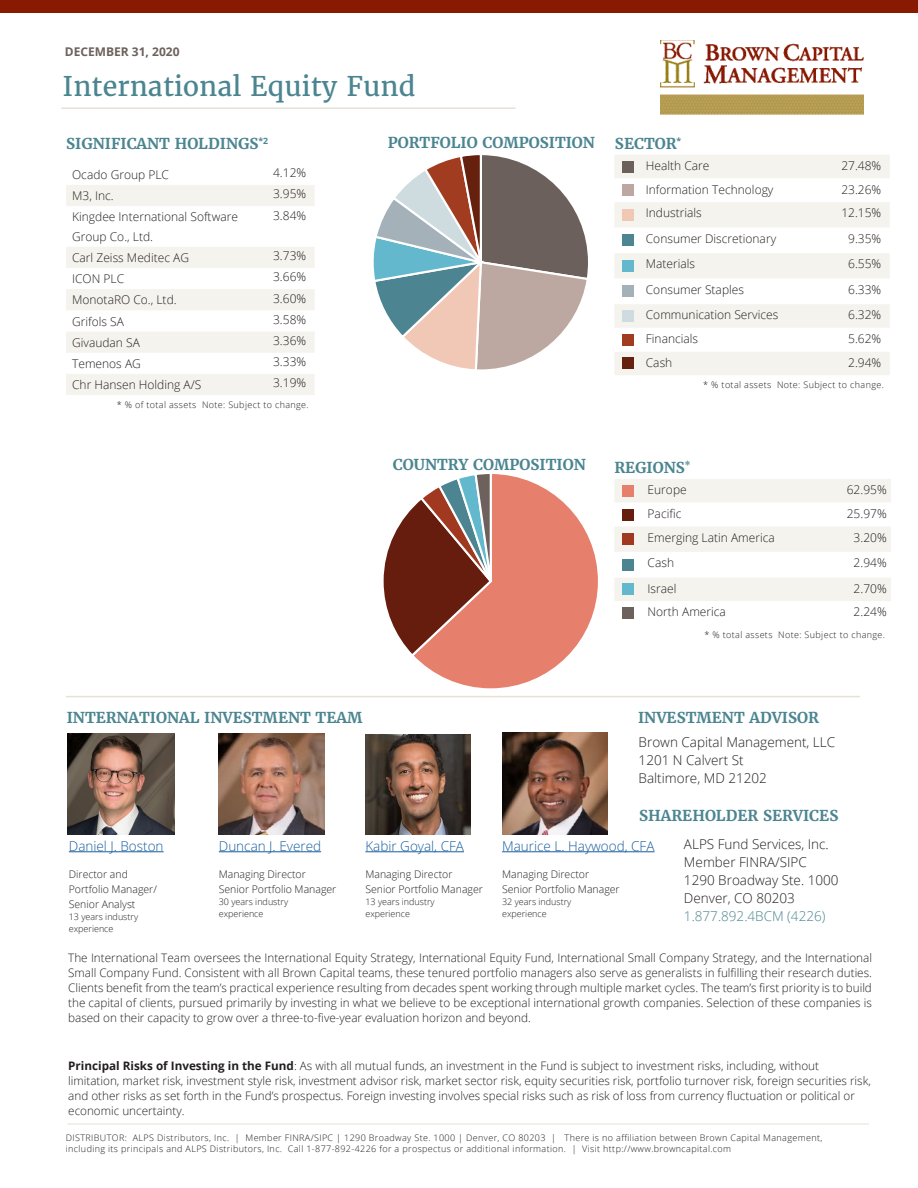
<style>
.page{position:relative;width:918px;height:1188px;background:#fff}
.page>*{position:absolute;margin:0;border:0;box-sizing:border-box;transform-origin:0 0}
.t1{font:27px "Merriweather";color:#4b8590}
.t2{font:700 15px "Merriweather";color:#4b8590}
.t3{font:300 13.5px "Open Sans";color:#231f20}
.t4{font:300 13.5px "Open Sans";color:#175d9e}
.t5{font:300 13.5px/18px "Open Sans";color:#4b8590}
.t6{font:300 12px/19.5px "Open Sans";color:#231f20}
.t7{font:700 12px "Open Sans";color:#6c615d}
.t8{font:300 11.7px/15px "Open Sans";color:#231f20;text-align:justify}
.t9{font:300 10.5px/15px "Open Sans";color:#231f20}
.t10{font:300 9px "Open Sans";letter-spacing:.04em;color:#231f20}
.t11{font:300 9px/12px "Open Sans";color:#231f20}
.s1{color:#231f20}
.s2{font-weight:700}
</style>
<div class="page">
<hr style="left:67px;top:1124px;width:802px;height:1px;background:#c7bd9f">
<div style="left:0;top:0;width:918px;height:13px;background:#891a02"></div>
<hr style="left:61px;top:107px;width:455px;height:2px;background:#c7bd9f">
<img style="left:661px;top:40px;width:203px;height:75px">
<hr style="left:66px;top:696px;width:794px;height:1px;background:#c7bd9f">
<svg style="left:614px;top:479px;width:277px;height:122px"></svg>
<div style="left:622px;top:485px;width:12px;height:12px;background:#e67f6c"></div>
<div style="left:622px;top:509px;width:12px;height:11px;background:#661d0e"></div>
<div style="left:622px;top:533px;width:12px;height:12px;background:#a13920"></div>
<div style="left:622px;top:559px;width:12px;height:11px;background:#4c8491"></div>
<div style="left:622px;top:583px;width:12px;height:12px;background:#62b9cd"></div>
<div style="left:622px;top:607px;width:12px;height:12px;background:#6c615d"></div>
<svg style="left:66px;top:185px;width:249px;height:210px;fill:#f7f6f2"></svg>
<div style="left:614px;top:155px;width:276px;height:220px;background:#f5f3ed"></div>
<svg style="left:614px;top:178px;width:276px;height:174px"></svg>
<div style="left:622px;top:161px;width:12px;height:11px;background:#6c605d"></div>
<div style="left:622px;top:184px;width:12px;height:12px;background:#bca8a1"></div>
<div style="left:622px;top:209px;width:12px;height:12px;background:#f1c7b6"></div>
<div style="left:622px;top:235px;width:12px;height:11px;background:#4d8491"></div>
<div style="left:622px;top:260px;width:12px;height:12px;background:#64b8cd"></div>
<div style="left:622px;top:286px;width:12px;height:11px;background:#a4b1b9"></div>
<div style="left:622px;top:310px;width:12px;height:12px;background:#cedcdf"></div>
<div style="left:622px;top:334px;width:12px;height:12px;background:#a23c21"></div>
<div style="left:622px;top:358px;width:12px;height:11px;background:#65210d"></div>
<hr style="left:219px;top:851px;width:102px;height:1px;background:#175d9e">
<hr style="left:502px;top:851px;width:153px;height:1px;background:#175d9e">
<img style="left:502px;top:733px;width:105px;height:102px">
<img style="left:219px;top:733px;width:105px;height:102px">
<hr style="left:365px;top:851px;width:99px;height:1px;background:#175d9e">
<img style="left:365px;top:734px;width:105px;height:101px">
<hr style="left:69px;top:851px;width:95px;height:1px;background:#175d9e">
<img style="left:68px;top:733px;width:106px;height:102px">
<svg style="left:373px;top:155px;width:215px;height:215px"></svg>
<svg style="left:383px;top:474px;width:215px;height:215px"></svg>
<p class="t7" style="left:65px;top:43px;width:116px">December 31, 2020</p>
<p class="t1" style="left:63px;top:69px;width:354px">International Equity Fund</p>
<p class="t2" style="left:66px;top:134px;width:204px">SIGNIFICANT HOLDINGS<sup>*2</sup></p>
<p class="t6" style="left:72px;top:165px;width:98px">Ocado Group PLC</p>
<p class="t6" style="left:273px;top:163px;width:35px">4.12%</p>
<p class="t6" style="left:72px;top:186px;width:43px">M3, Inc.</p>
<p class="t6" style="left:273px;top:184px;width:35px">3.95%</p>
<p class="t6" style="left:72px;top:207px;width:167px">Kingdee International Software<br>Group Co., Ltd.</p>
<p class="t6" style="left:273px;top:205px;width:35px">3.84%</p>
<p class="t6" style="left:72px;top:248px;width:118px">Carl Zeiss Meditec AG</p>
<p class="t6" style="left:273px;top:246px;width:35px">3.73%</p>
<p class="t6" style="left:72px;top:269px;width:54px">ICON PLC</p>
<p class="t6" style="left:273px;top:267px;width:35px">3.66%</p>
<p class="t6" style="left:72px;top:290px;width:106px">MonotaRO Co., Ltd.</p>
<p class="t6" style="left:273px;top:288px;width:35px">3.60%</p>
<p class="t6" style="left:72px;top:311px;width:53px">Grifols SA</p>
<p class="t6" style="left:273px;top:309px;width:35px">3.58%</p>
<p class="t6" style="left:72px;top:332px;width:69px">Givaudan SA</p>
<p class="t6" style="left:273px;top:331px;width:35px">3.36%</p>
<p class="t6" style="left:72px;top:353px;width:70px">Temenos AG</p>
<p class="t6" style="left:273px;top:352px;width:35px">3.33%</p>
<p class="t6" style="left:72px;top:375px;width:131px">Chr Hansen Holding A/S</p>
<p class="t6" style="left:273px;top:373px;width:35px">3.19%</p>
<p class="t10" style="left:117px;top:399px;width:193px">* % of total assets Note: Subject to change.</p>
<p class="t2" style="left:388px;top:133px;width:209px">PORTFOLIO COMPOSITION</p>
<p class="t2" style="left:393px;top:455px;width:194px">COUNTRY COMPOSITION</p>
<p class="t2" style="left:615px;top:134px;width:68px">SECTOR<sup>*</sup></p>
<p class="t6" style="left:646px;top:156px;width:65px">Health Care</p>
<p class="t6" style="left:841px;top:156px;width:41px">27.48%</p>
<p class="t6" style="left:646px;top:179px;width:129px">Information Technology</p>
<p class="t6" style="left:841px;top:179px;width:41px">23.26%</p>
<p class="t6" style="left:646px;top:203px;width:57px">Industrials</p>
<p class="t6" style="left:841px;top:203px;width:41px">12.15%</p>
<p class="t6" style="left:646px;top:228px;width:132px">Consumer Discretionary</p>
<p class="t6" style="left:848px;top:228px;width:35px">9.35%</p>
<p class="t6" style="left:646px;top:254px;width:51px">Materials</p>
<p class="t6" style="left:848px;top:254px;width:35px">6.55%</p>
<p class="t6" style="left:646px;top:279px;width:100px">Consumer Staples</p>
<p class="t6" style="left:848px;top:279px;width:35px">6.33%</p>
<p class="t6" style="left:646px;top:305px;width:134px">Communication Services</p>
<p class="t6" style="left:848px;top:305px;width:35px">6.32%</p>
<p class="t6" style="left:646px;top:329px;width:54px">Financials</p>
<p class="t6" style="left:848px;top:329px;width:35px">5.62%</p>
<p class="t6" style="left:646px;top:352px;width:28px">Cash</p>
<p class="t6" style="left:848px;top:352px;width:35px">2.94%</p>
<p class="t10" style="left:703px;top:379px;width:182px">* % total assets Note: Subject to change.</p>
<p class="t2" style="left:614px;top:458px;width:78px">REGIONS<sup>*</sup></p>
<p class="t6" style="left:648px;top:480px;width:41px">Europe</p>
<p class="t6" style="left:847px;top:480px;width:41px">62.95%</p>
<p class="t6" style="left:648px;top:503px;width:35px">Pacific</p>
<p class="t6" style="left:847px;top:503px;width:41px">25.97%</p>
<p class="t6" style="left:648px;top:527px;width:129px">Emerging Latin America</p>
<p class="t6" style="left:854px;top:527px;width:35px">3.20%</p>
<p class="t6" style="left:648px;top:553px;width:28px">Cash</p>
<p class="t6" style="left:854px;top:553px;width:35px">2.94%</p>
<p class="t6" style="left:648px;top:578px;width:30px">Israel</p>
<p class="t6" style="left:854px;top:578px;width:35px">2.70%</p>
<p class="t6" style="left:648px;top:602px;width:80px">North America</p>
<p class="t6" style="left:854px;top:602px;width:35px">2.24%</p>
<p class="t10" style="left:704px;top:628px;width:182px">* % total assets Note: Subject to change.</p>
<p class="t2" style="left:67px;top:708px;width:297px">INTERNATIONAL INVESTMENT TEAM</p>
<p class="t2" style="left:638px;top:708px;width:182px">INVESTMENT ADVISOR</p>
<p class="t3" style="left:639px;top:733px;width:198px">Brown Capital Management, LLC</p>
<p class="t3" style="left:639px;top:751px;width:106px">1201 N Calvert St</p>
<p class="t3" style="left:639px;top:769px;width:130px">Baltimore, MD 21202</p>
<p class="t2" style="left:639px;top:806px;width:201px">SHAREHOLDER SERVICES</p>
<p class="t3" style="left:684px;top:835px;width:146px">ALPS Fund Services, Inc.</p>
<p class="t3" style="left:684px;top:853px;width:124px">Member FINRA/SIPC</p>
<p class="t3" style="left:684px;top:871px;width:156px">1290 Broadway Ste. 1000</p>
<p class="t5" style="left:684px;top:889px;width:143px"><span class="s1">Denver, CO 80203<br></span>1.877.892.4BCM (4226)</p>
<p class="t8" style="left:68px;top:950px;width:805px">The International Team oversees the International Equity Strategy, International Equity Fund, International Small Company Strategy, and the International Small Company Fund. Consistent with all Brown Capital teams, these tenured portfolio managers also serve as generalists in fulfilling their research duties.<br>Clients benefit from the team’s practical experience resulting from decades spent working through multiple market cycles. The team’s first priority is to build the capital of clients, pursued primarily by investing in what we believe to be exceptional international growth companies. Selection of these companies is based on their capacity to grow over a three-to-five-year evaluation horizon and beyond.</p>
<p class="t8" style="left:68px;top:1058px;width:804px;text-align:left"><span class="s2">Principal Risks of Investing in the Fund</span>: As with all mutual funds, an investment in the Fund is subject to investment risks, including, without limitation, market risk, investment style risk, investment advisor risk, market sector risk, equity securities risk, portfolio turnover risk, foreign securities risk, and other risks as set forth in the Fund’s prospectus. Foreign investing involves special risks such as risk of loss from currency fluctuation or political or economic uncertainty.</p>
<p class="t4" style="left:69px;top:837px;width:96px">Daniel J. Boston</p>
<p class="t9" style="left:69px;top:866px;width:90px">Director and<br>Portfolio Manager/</p>
<p class="t9" style="left:69px;top:896px;width:68px">Senior Analyst</p>
<p class="t11" style="left:69px;top:910px;width:71px">13 years industry</p>
<p class="t11" style="left:69px;top:922px;width:46px">experience</p>
<p class="t4" style="left:219px;top:837px;width:104px">Duncan J. Evered</p>
<p class="t9" style="left:219px;top:866px;width:89px">Managing Director</p>
<p class="t9" style="left:219px;top:881px;width:119px">Senior Portfolio Manager</p>
<p class="t11" style="left:219px;top:895px;width:71px">30 years industry</p>
<p class="t11" style="left:219px;top:907px;width:46px">experience</p>
<p class="t4" style="left:365px;top:837px;width:100px">Kabir Goyal, CFA</p>
<p class="t9" style="left:365px;top:866px;width:119px">Managing Director<br>Senior Portfolio Manager</p>
<p class="t11" style="left:365px;top:895px;width:71px">13 years industry experience</p>
<p class="t4" style="left:502px;top:837px;width:154px">Maurice L. Haywood, CFA</p>
<p class="t9" style="left:502px;top:866px;width:89px">Managing Director</p>
<p class="t9" style="left:502px;top:881px;width:119px">Senior Portfolio Manager</p>
<p class="t11" style="left:502px;top:895px;width:71px">32 years industry experience</p>
<p class="t10" style="left:66px;top:1132px;width:758px">DISTRIBUTOR: ALPS Distributors, Inc. | Member FINRA/SIPC | 1290 Broadway Ste. 1000 | Denver, CO 80203 | There is no affiliation between Brown Capital Management,</p>
<p class="t10" style="left:66px;top:1143px;width:667px">including its principals and ALPS Distributors, Inc. Call 1-877-892-4226 for a prospectus or additional information. | Visit http://www.browncapital.com</p>
</div>
